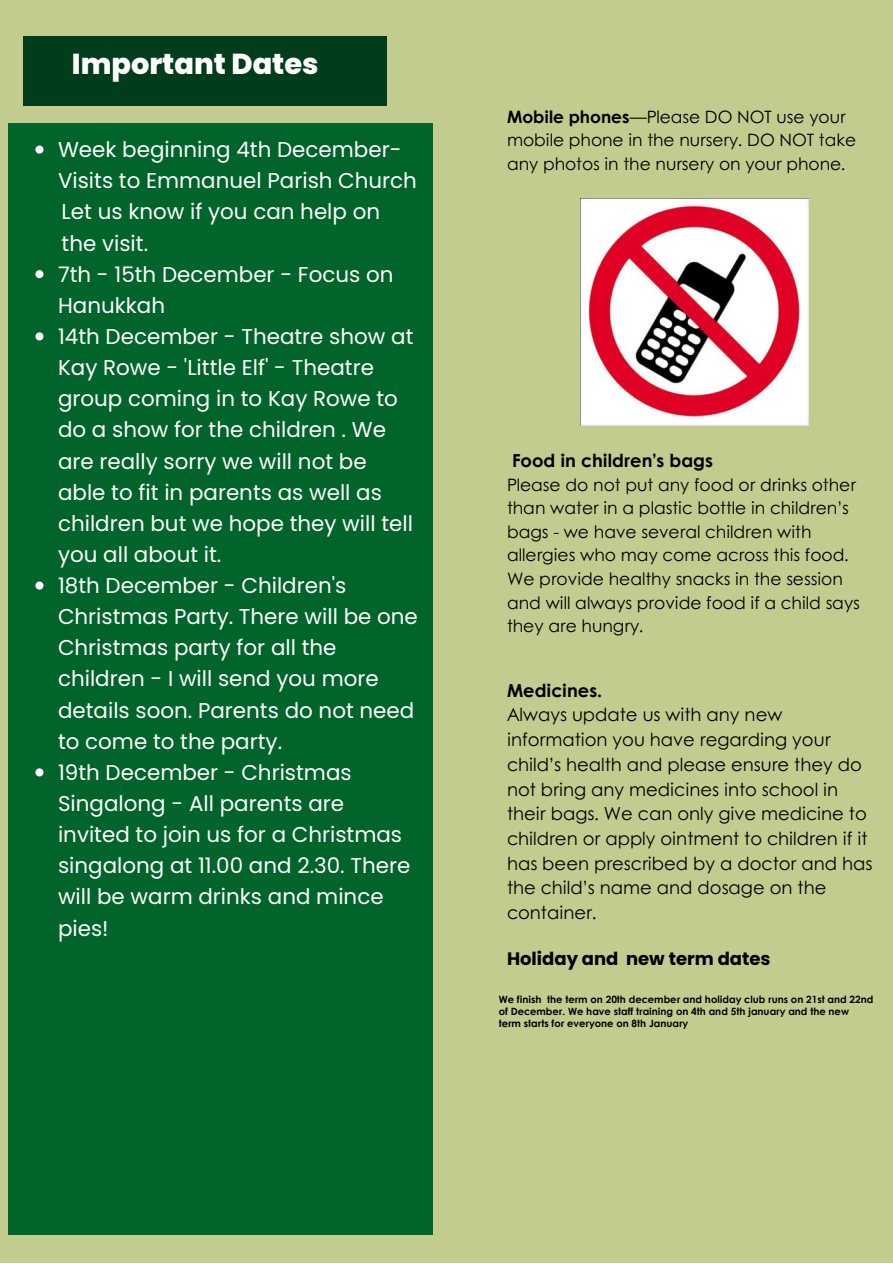
<style>
.page{position:relative;width:893px;height:1264px;background:#fff}
.page>*{position:absolute;margin:0;border:0;box-sizing:border-box;transform-origin:0 0}
.t1{font:800 28.8px "Poppins";color:#fff}
.t2{font:21.45px/31.2px "Poppins";color:#fff}
.t3{font:18px/24.8px "Century Gothic";color:#000}
.t4{font:700 18px "Century Gothic";color:#000}
.t5{font:700 18px "Poppins";color:#000}
.t6{font:17.1px/23.5px "Century Gothic";color:#000}
.t7{font:700 10.05px/11.9px "Century Gothic";color:#000}
.s1{font-weight:700}
</style>
<div class="page">
<div style="left:0;top:0;width:892px;height:1262px;background:#c2cc8f"></div>
<img style="left:580px;top:198px;width:228px;height:227px">
<div style="left:9px;top:123px;width:423px;height:1111px;background:#01642b"></div>
<svg style="left:35px;top:145px;width:8px;height:9px"></svg>
<svg style="left:35px;top:270px;width:8px;height:8px"></svg>
<svg style="left:35px;top:332px;width:8px;height:8px"></svg>
<svg style="left:35px;top:581px;width:8px;height:8px"></svg>
<svg style="left:35px;top:768px;width:8px;height:8px"></svg>
<div style="left:23px;top:36px;width:363px;height:70px;background:#013d1b"></div>
<p class="t1" style="left:72px;top:44px;width:248px">Important Dates</p>
<p class="t2" style="left:58px;top:134px;width:360px">Week beginning 4th December-<br>Visits to Emmanuel Parish Church</p>
<p class="t2" style="left:62px;top:196px;width:320px">Let us know if you can help on</p>
<p class="t2" style="left:62px;top:227px;width:88px">the visit.</p>
<p class="t2" style="left:58px;top:258px;width:337px">7th - 15th December - Focus on<br>Hanukkah</p>
<p class="t2" style="left:58px;top:321px;width:357px">14th December - Theatre show at<br>Kay Rowe - 'Little Elf' - Theatre group coming in to Kay Rowe to do a show for the children . We are really sorry we will not be able to fit in parents as well as children but we hope they will tell you all about it.</p>
<p class="t2" style="left:58px;top:570px;width:361px">18th December - Children's<br>Christmas Party. There will be one<br>Christmas party for all the children - I will send you more details soon. Parents do not need to come to the party.</p>
<p class="t2" style="left:58px;top:756px;width:354px">19th December - Christmas<br>Singalong - All parents are invited to join us for a Christmas singalong at 11.00 and 2.30. There will be warm drinks and mince pies!</p>
<p class="t6" style="left:507px;top:104px;width:350px"><span class="s1">Mobile phones</span>—Please DO NOT use your mobile phone in the nursery. DO NOT take any photos in the nursery on your phone.</p>
<p class="t4" style="left:512px;top:447px;width:202px">Food in children’s bags</p>
<p class="t6" style="left:507px;top:472px;width:354px">Please do not put any food or drinks other than water in a plastic bottle in children’s bags - we have several children with allergies who may come across this food.<br>We provide healthy snacks in the session and will always provide food if a child says they are hungry.</p>
<p class="t4" style="left:507px;top:676px;width:97px">Medicines.</p>
<p class="t3" style="left:507px;top:701px;width:367px">Always update us with any new information you have regarding your child’s health and please ensure they do not bring any medicines into school in their bags. We can only give medicine to children or apply ointment to children if it has been prescribed by a doctor and has the child’s name and dosage on the container.</p>
<p class="t5" style="left:507px;top:945px;width:265px">Holiday and new term dates</p>
<p class="t7" style="left:498px;top:993px;width:376px">We finish the term on 20th december and holiday club runs on 21st and 22nd of December. We have staff training on 4th and 5th january and the new term starts for everyone on 8th January</p>
</div>
